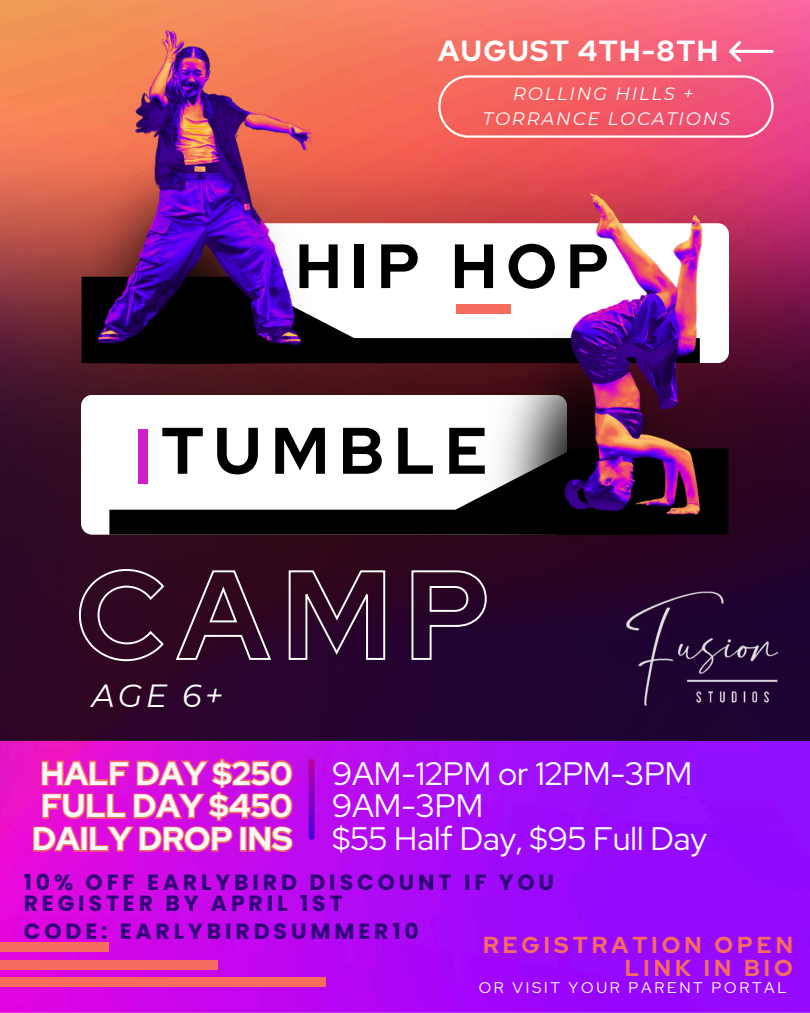
<style>
.page{position:relative;width:810px;height:1013px;background:#fff}
.page>*{position:absolute;margin:0;border:0;box-sizing:border-box;transform-origin:0 0}
.t1{font:700 65.6px "Red Hat Display";letter-spacing:.15em;color:#000}
.t2{font:700 62.3px "Red Hat Display";letter-spacing:.15em;color:#000}
.t3{font:32.4px/32.9px "Red Hat Display";color:#fffffd}
.t4{font:700 32.4px/32.9px "Red Hat Display";color:#f8f8f8;text-align:justify}
.t5{font:italic 32px "Montserrat";color:#fff}
.t6{font:700 29px "Red Hat Display";letter-spacing:.05em;color:#fff}
.t7{font:700 23px "Red Hat Display";letter-spacing:.175em;color:#f66c5e}
.t8{font:700 22px "Poppins";letter-spacing:.175em;color:#300079}
.t9{font:italic 18px "Montserrat";letter-spacing:.1em;color:#fff}
.t10{font:15.4px "Red Hat Display";letter-spacing:.175em;color:#fff}
</style>
<div class="page">
<img style="left:0;top:0;width:810px;height:1012px">
<img style="left:0;top:125px;width:810px;height:615px">
<svg style="left:81px;top:395px;width:139px;height:139px"></svg>
<svg style="left:109px;top:448px;width:111px;height:86px"></svg>
<img style="left:61px;top:149px;width:159px;height:214px">
<img style="left:220px;top:15px;width:590px;height:645px">
<div style="left:138px;top:429px;width:10px;height:55px;background:#ce1ec8"></div>
<svg style="left:78px;top:568px;width:410px;height:94px;background:#411e39"></svg>
<svg style="left:438px;top:75px;width:335px;height:63px;background:#f26572"></svg>
<img style="left:97px;top:29px;width:217px;height:317px">
<div style="left:456px;top:304px;width:55px;height:9px;background:#f66c5e"></div>
<svg style="left:309px;top:761px;width:6px;height:75px"></svg>
<svg style="left:32px;top:757px;width:263px;height:96px;background:#e02db2"></svg>
<div style="left:0;top:976px;width:52px;height:10px;background:#f66c5e"></div>
<div style="left:52px;top:976px;width:54px;height:10px;background:#f66c5e"></div>
<div style="left:106px;top:976px;width:55px;height:10px;background:#f66c5e"></div>
<div style="left:161px;top:976px;width:55px;height:10px;background:#f66c5e"></div>
<div style="left:216px;top:976px;width:55px;height:10px;background:#f66c5e"></div>
<div style="left:271px;top:976px;width:54px;height:10px;background:#f66c5e"></div>
<div style="left:0;top:959px;width:54px;height:10px;background:#f66c5e"></div>
<div style="left:54px;top:959px;width:55px;height:10px;background:#f66c5e"></div>
<div style="left:109px;top:959px;width:55px;height:10px;background:#f66c5e"></div>
<div style="left:164px;top:959px;width:54px;height:10px;background:#f66c5e"></div>
<div style="left:0;top:942px;width:54px;height:10px;background:#f66c5e"></div>
<div style="left:54px;top:942px;width:55px;height:10px;background:#f66c5e"></div>
<img style="left:626px;top:589px;width:151px;height:118px">
<h6 class="t6" style="left:438px;top:32px;width:282px">AUGUST 4TH-8TH</h6>
<p class="t9" style="left:513px;top:83px;width:182px">ROLLING HILLS +</p>
<p class="t9" style="left:483px;top:108px;width:249px">TORRANCE LOCATIONS</p>
<p class="t2" style="left:296px;top:225px;width:315px">HIP HOP</p>
<h2 class="t1" style="left:161px;top:407px;width:328px">TUMBLE</h2>
<p class="t5" style="left:92px;top:675px;width:133px">AGE 6+</p>
<p class="t4" style="left:32px;top:756px;width:262px">HALF DAY $250<br>FULL DAY $450<br>DAILY DROP INS</p>
<p class="t3" style="left:332px;top:756px;width:376px">9AM-12PM or 12PM-3PM<br>9AM-3PM<br>$55 Half Day, $95 Full Day</p>
<p class="t8" style="left:24px;top:866px;width:532px">10% OFF EARLYBIRD DISCOUNT IF YOU</p>
<p class="t8" style="left:24px;top:887px;width:320px">REGISTER BY APRIL 1ST</p>
<h2 class="t7" style="left:483px;top:929px;width:311px">REGISTRATION OPEN</h2>
<p class="t7" style="left:625px;top:952px;width:170px">LINK IN BIO</p>
<p class="t10" style="left:479px;top:977px;width:310px">OR VISIT YOUR PARENT PORTAL</p>
<p class="t8" style="left:24px;top:916px;width:397px">CODE: EARLYBIRDSUMMER10</p>
</div>
